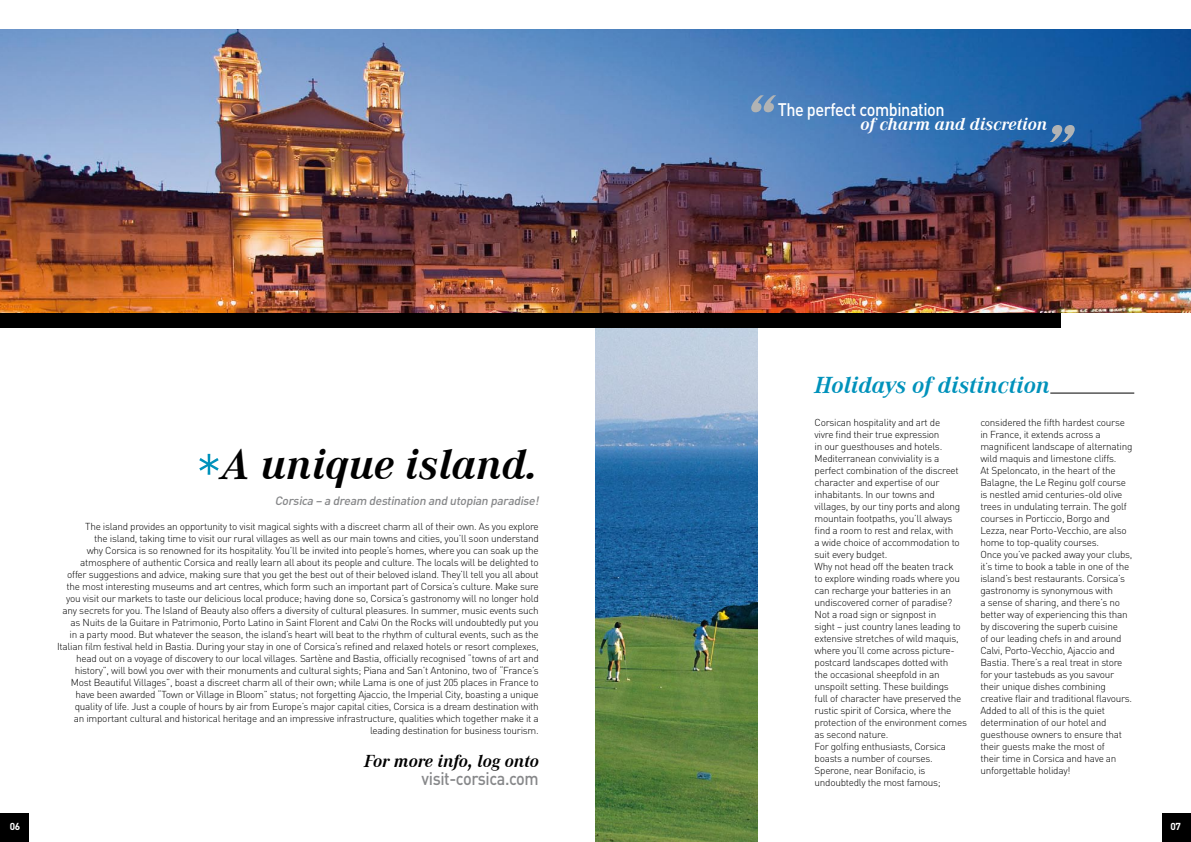
<style>
.page{position:relative;width:1191px;height:842px;background:#fff}
.page>*{position:absolute;margin:0;border:0;box-sizing:border-box;transform-origin:0 0}
.t1{font:300 60px "DIN";color:#0092bb}
.t2{font:italic 700 44px "Corporate A";color:#000}
.t3{font:italic 700 24px "Corporate A";color:#0092bb}
.t4{font:500 18px "DIN";letter-spacing:-.025em;color:#fff;scale:.9 1}
.t5{font:italic 700 18px "Corporate A";color:#fff}
.t6{font:italic 700 18px "Corporate A";color:#000}
.t7{font:500 18px "DIN";letter-spacing:-.025em;color:#87888a;scale:.9 1}
.t8{font:italic 500 12px "DIN";color:#87888a}
.t9{font:300 10px/12px "DIN";letter-spacing:-.025em;color:#000}
.t10{font:700 10px "DIN";color:#fff}
</style>
<div class="page">
<img style="left:595px;top:328px;width:162px;height:514px">
<div style="left:0;top:311px;width:1060px;height:17px;background:#000"></div>
<img style="left:0;top:30px;width:1191px;height:282px">
<hr style="left:1050px;top:393px;width:84px;height:1px;background:#000">
<svg style="left:1049px;top:125px;width:25px;height:17px"></svg>
<svg style="left:751px;top:95px;width:25px;height:17px"></svg>
<div style="left:1162px;top:813px;width:29px;height:29px;background:#000"></div>
<div style="left:0;top:813px;width:29px;height:29px;background:#000"></div>
<h3 class="t4" style="left:777px;top:98px;width:187px">The perfect combination</h3>
<h3 class="t5" style="left:860px;top:114px;width:188px">of charm and discretion</h3>
<h2 class="t2" style="left:220px;top:439px;width:319px">A unique island.</h2>
<h1 class="t1" style="left:195px;top:438px;width:30px">*</h1>
<p class="t8" style="left:275px;top:493px;width:268px">Corsica – a dream destination and utopian paradise!</p>
<p class="t9" style="left:57px;top:520px;width:483px;text-align:right">The island provides an opportunity to visit magical sights with a discreet charm all of their own. As you explore<br>the island, taking time to visit our rural villages as well as our main towns and cities, you’ll soon understand<br>why Corsica is so renowned for its hospitality. You’ll be invited into people’s homes, where you can soak up the atmosphere of authentic Corsica and really learn all about its people and culture. The locals will be delighted to<br>offer suggestions and advice, making sure that you get the best out of their beloved island. They’ll tell you all about the most interesting museums and art centres, which form such an important part of Corsica’s culture. Make sure you visit our markets to taste our delicious local produce; having done so, Corsica’s gastronomy will no longer hold any secrets for you. The Island of Beauty also offers a diversity of cultural pleasures. In summer, music events such as Nuits de la Guitare in Patrimonio, Porto Latino in Saint Florent and Calvi On the Rocks will undoubtedly put you<br>in a party mood. But whatever the season, the island’s heart will beat to the rhythm of cultural events, such as the Italian film festival held in Bastia. During your stay in one of Corsica’s refined and relaxed hotels or resort complexes, head out on a voyage of discovery to our local villages. Sartène and Bastia, officially recognised “towns of art and history”, will bowl you over with their monuments and cultural sights; Piana and San’t Antonino, two of “France’s Most Beautiful Villages”, boast a discreet charm all of their own; while Lama is one of just 205 places in France to have been awarded “Town or Village in Bloom” status; not forgetting Ajaccio, the Imperial City, boasting a unique quality of life. Just a couple of hours by air from Europe’s major capital cities, Corsica is a dream destination with<br>an important cultural and historical heritage and an impressive infrastructure, qualities which together make it a leading destination for business tourism.</p>
<h3 class="t6" style="left:364px;top:750px;width:176px">For more info, log onto</h3>
<h3 class="t7" style="left:421px;top:766px;width:132px">visit-corsica.com</h3>
<h3 class="t3" style="left:814px;top:372px;width:237px">Holidays of distinction</h3>
<p class="t9" style="left:814px;top:416px;width:154px">Corsican hospitality and art de<br>vivre find their true expression<br>in our guesthouses and hotels.<br>Mediterranean conviviality is a perfect combination of the discreet character and expertise of our inhabitants. In our towns and villages, by our tiny ports and along mountain footpaths, you’ll always find a room to rest and relax, with<br>a wide choice of accommodation to suit every budget.<br>Why not head off the beaten track<br>to explore winding roads where you can recharge your batteries in an undiscovered corner of paradise?<br>Not a road sign or signpost in<br>sight – just country lanes leading to extensive stretches of wild maquis, where you’ll come across picture&shy;postcard landscapes dotted with<br>the occasional sheepfold in an unspoilt setting. These buildings<br>full of character have preserved the rustic spirit of Corsica, where the protection of the environment comes as second nature.<br>For golfing enthusiasts, Corsica boasts a number of courses.<br>Sperone, near Bonifacio, is undoubtedly the most famous;</p>
<p class="t9" style="left:980px;top:416px;width:154px">considered the fifth hardest course in France, it extends across a magnificent landscape of alternating wild maquis and limestone cliffs.<br>At Speloncato, in the heart of the Balagne, the Le Reginu golf course is nestled amid centuries-old olive trees in undulating terrain. The golf courses in Porticcio, Borgo and Lezza, near Porto-Vecchio, are also home to top-quality courses.<br>Once you’ve packed away your clubs, it’s time to book a table in one of the island’s best restaurants. Corsica’s gastronomy is synonymous with<br>a sense of sharing, and there’s no better way of experiencing this than by discovering the superb cuisine<br>of our leading chefs in and around Calvi, Porto-Vecchio, Ajaccio and Bastia. There’s a real treat in store for your tastebuds as you savour their unique dishes combining creative flair and traditional flavours.<br>Added to all of this is the quiet determination of our hotel and guesthouse owners to ensure that their guests make the most of<br>their time in Corsica and have an unforgettable holiday!</p>
<p class="t10" style="left:10px;top:820px;width:12px">06</p>
<p class="t10" style="left:1170px;top:820px;width:12px">07</p>
</div>
